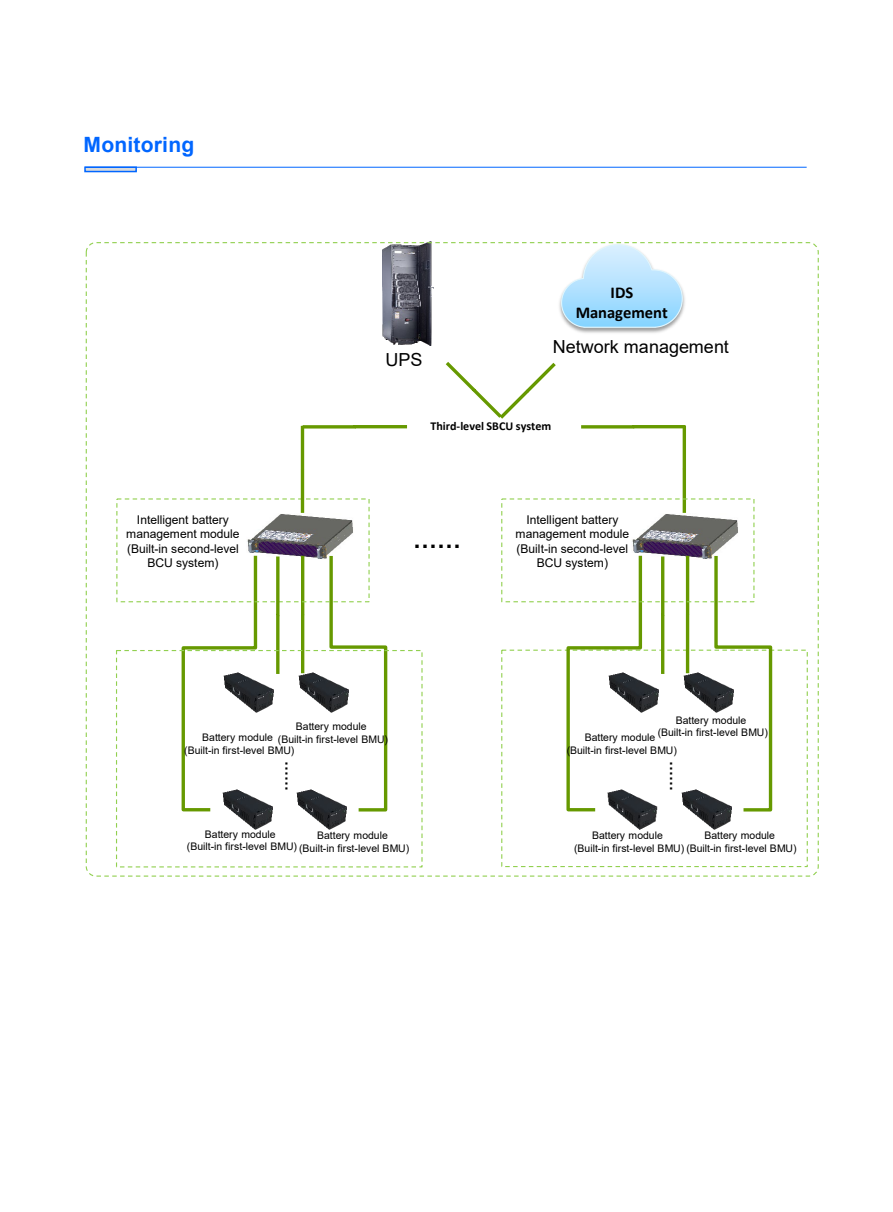
<style>
.page{position:relative;width:893px;height:1212px;background:#fff}
.page>*{position:absolute;margin:0;border:0;box-sizing:border-box;transform-origin:0 0}
.t1{font:700 24px "Arial";color:#000}
.t2{font:700 21px "Arial";letter-spacing:.01em;color:#0166ff}
.t3{font:18px "Arial";color:#000}
.t4{font:700 16.5px/19.8px "Calibri";letter-spacing:-.005em;color:#000;text-align:center}
.t5{font:700 15px "Arial";color:#000}
.t6{font:12px/14.4px "Arial";letter-spacing:-.005em;color:#000;text-align:center}
.t7{font:700 12px "Calibri";letter-spacing:.005em;color:#000}
.t8{font:10.5px "Arial";color:#000}
</style>
<div class="page">
<svg style="left:84px;top:166px;width:53px;height:6px"></svg>
<hr style="left:85px;top:167px;width:721px;height:1px;background:#0166ff">
<img style="left:259px;top:672px;width:69px;height:40px">
<img style="left:247px;top:514px;width:106px;height:46px">
<svg style="left:180px;top:552px;width:79px;height:260px"></svg>
<hr style="left:301px;top:556px;width:3px;height:117px;background:#690">
<svg style="left:328px;top:553px;width:60px;height:259px"></svg>
<hr style="left:301px;top:426px;width:3px;height:87px;background:#690">
<svg style="left:300px;top:425px;width:107px;height:5px"></svg>
<img style="left:571px;top:328px;width:99px;height:5px">
<svg style="left:560px;top:244px;width:123px;height:84px"></svg>
<img style="left:382px;top:244px;width:51px;height:101px">
<svg style="left:445px;top:362px;width:111px;height:57px"></svg>
<svg style="left:581px;top:425px;width:105px;height:4px"></svg>
<svg style="left:682px;top:426px;width:4px;height:87px"></svg>
<hr style="left:276px;top:556px;width:3px;height:118px;background:#690">
<img style="left:210px;top:789px;width:148px;height:41px">
<img style="left:643px;top:672px;width:69px;height:40px">
<div style="left:501px;top:650px;width:306px;height:217px;border:1px dashed #92d050"></div>
<img style="left:632px;top:514px;width:106px;height:46px">
<svg style="left:564px;top:552px;width:79px;height:260px"></svg>
<svg style="left:685px;top:556px;width:4px;height:117px"></svg>
<svg style="left:712px;top:553px;width:61px;height:259px"></svg>
<hr style="left:661px;top:556px;width:3px;height:118px;background:#690">
<img style="left:595px;top:789px;width:148px;height:41px">
<p class="t2" style="left:84px;top:130px;width:112px">Monitoring</p>
<p class="t6" style="left:126px;top:512px;width:115px">Intelligent battery management module</p>
<p class="t6" style="left:127px;top:541px;width:113px">(Built-in second-level<br>BCU system)</p>
<p class="t3" style="left:385px;top:347px;width:39px">UPS</p>
<p class="t4" style="left:575px;top:282px;width:93px">IDS<br>Management</p>
<p class="t3" style="left:552px;top:334px;width:178px">Network management</p>
<p class="t7" style="left:430px;top:417px;width:122px">Third-level SBCU system</p>
<p class="t1" style="left:413px;top:523px;width:49px">……</p>
<p class="t6" style="left:515px;top:512px;width:115px">Intelligent battery management module</p>
<p class="t6" style="left:516px;top:541px;width:113px">(Built-in second-level<br>BCU system)</p>
<p class="t8" style="left:296px;top:719px;width:72px">Battery module</p>
<p class="t8" style="left:278px;top:732px;width:112px">(Built-in first-level BMU)</p>
<p class="t8" style="left:202px;top:730px;width:72px">Battery module</p>
<p class="t8" style="left:184px;top:743px;width:112px">(Built-in first-level BMU)</p>
<p class="t8" style="left:675px;top:713px;width:72px">Battery module</p>
<p class="t8" style="left:657px;top:725px;width:112px">(Built-in first-level BMU)</p>
<p class="t8" style="left:584px;top:730px;width:72px">Battery module</p>
<p class="t8" style="left:566px;top:743px;width:112px">(Built-in first-level BMU)</p>
<p class="t5" style="left:301px;top:761px;width:31px;rotate:90deg">……</p>
<p class="t5" style="left:686px;top:761px;width:31px;rotate:90deg">……</p>
<p class="t8" style="left:205px;top:827px;width:72px">Battery module</p>
<p class="t8" style="left:187px;top:839px;width:112px">(Built-in first-level BMU)</p>
<p class="t8" style="left:317px;top:828px;width:72px">Battery module</p>
<p class="t8" style="left:299px;top:841px;width:112px">(Built-in first-level BMU)</p>
<p class="t8" style="left:704px;top:828px;width:72px">Battery module</p>
<p class="t8" style="left:592px;top:828px;width:72px">Battery module</p>
<p class="t8" style="left:574px;top:841px;width:224px">(Built-in first-level BMU) (Built-in first-level BMU)</p>
</div>
